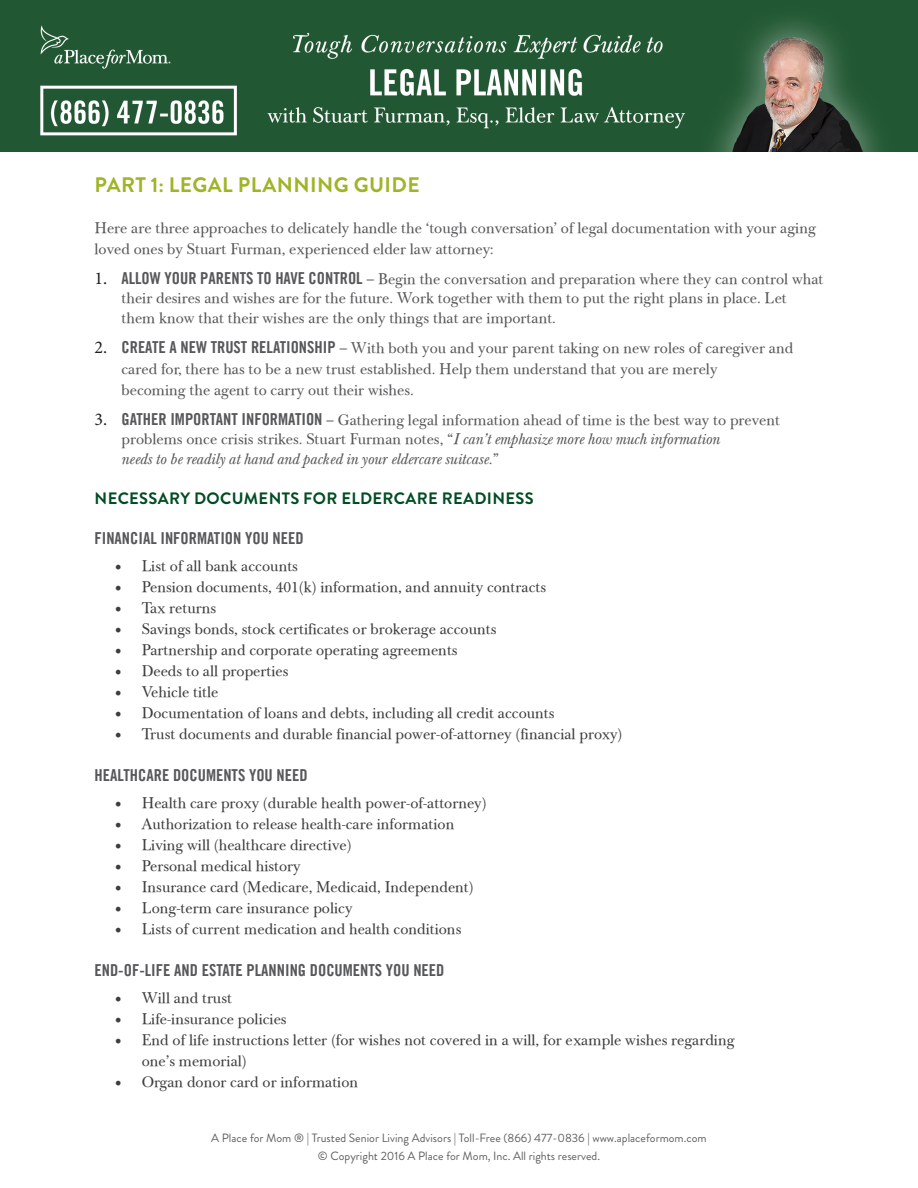
<style>
.page{position:relative;width:918px;height:1188px;background:#fff}
.page>*{position:absolute;margin:0;border:0;box-sizing:border-box;transform-origin:0 0}
.t1{font:700 21px "Brandon Grotesque";letter-spacing:.02em;color:#a0b427}
.t2{font:16.5px "Trade Gothic LT Bold Cond Twenty";color:#57585a}
.t3{font:700 16.5px "Brandon Grotesque";letter-spacing:.02em;color:#004c23}
.t4{font:15px/21px "Baskerville Classico";color:#57585a}
.t5{font:15px/21px "Baskerville Classico";color:#3e3e3f}
.t6{font:12px "Brandon Grotesque";color:#5f5f62}
.s1{font-family:"Minion Pro";font-size:18px;color:#231f20}
.s2{font-family:"Trade Gothic LT Bold Cond Twenty";font-size:16.5px}
.s3{font-style:italic}
.s4{font-family:"Minion Pro";font-size:18px}
</style>
<div class="page">
<img style="left:0;top:0;width:918px;height:151px">
<p class="t1" style="left:95px;top:170px;width:327px">PART 1: LEGAL PLANNING GUIDE</p>
<p class="t4" style="left:94px;top:217px;width:723px">Here are three approaches to delicately handle the ‘tough conversation’ of legal documentation with your aging loved ones by Stuart Furman, experienced elder law attorney:</p>
<p class="t4" style="left:122px;top:269px;width:703px;line-height:19.5px;text-indent:-27px"><span class="s1">1.</span> <span class="s2">ALLOW YOUR PARENTS TO HAVE CONTROL</span> – Begin the conversation and preparation where they can control what their desires and wishes are for the future. Work together with them to put the right plans in place. Let them know that their wishes are the only things that are important.</p>
<p class="t4" style="left:122px;top:337px;width:673px;text-indent:-27px"><span class="s1">2.</span> <span class="s2">CREATE A NEW TRUST RELATIONSHIP</span> – With both you and your parent taking on new roles of caregiver and cared for, there has to be a new trust established. Help them understand that you are merely<br>becoming the agent to carry out their wishes.</p>
<p class="t4" style="left:122px;top:410px;width:660px;line-height:19.6px;text-indent:-27px"><span class="s1">3.</span> <span class="s2">GATHER IMPORTANT INFORMATION</span> – Gathering legal information ahead of time is the best way to prevent problems once crisis strikes. Stuart Furman notes, “<span class="s3">I can’t emphasize more how much information<br>needs to be readily at hand and packed in your eldercare suitcase</span>.”</p>
<p class="t3" style="left:95px;top:486px;width:441px">NECESSARY DOCUMENTS FOR ELDERCARE READINESS</p>
<p class="t2" style="left:94px;top:529px;width:211px">FINANCIAL INFORMATION YOU NEED</p>
<p class="t5" style="left:115px;top:556px;width:185px"><span class="s4">•</span> List of all bank accounts</p>
<p class="t5" style="left:115px;top:577px;width:433px"><span class="s4">•</span> Pension documents, 401(k) information, and annuity contracts</p>
<p class="t5" style="left:115px;top:598px;width:103px"><span class="s4">•</span> Tax returns</p>
<p class="t5" style="left:115px;top:619px;width:383px"><span class="s4">•</span> Savings bonds, stock certificates or brokerage accounts</p>
<p class="t5" style="left:115px;top:640px;width:344px"><span class="s4">•</span> Partnership and corporate operating agreements</p>
<p class="t5" style="left:115px;top:661px;width:175px"><span class="s4">•</span> Deeds to all properties</p>
<p class="t5" style="left:115px;top:682px;width:105px"><span class="s4">•</span> Vehicle title</p>
<p class="t5" style="left:115px;top:703px;width:441px"><span class="s4">•</span> Documentation of loans and debts, including all credit accounts</p>
<p class="t5" style="left:115px;top:724px;width:509px"><span class="s4">•</span> Trust documents and durable financial power-of-attorney (financial proxy)</p>
<p class="t2" style="left:94px;top:766px;width:215px">HEALTHCARE DOCUMENTS YOU NEED</p>
<p class="t5" style="left:115px;top:793px;width:373px"><span class="s4">•</span> Health care proxy (durable health power-of-attorney)</p>
<p class="t5" style="left:115px;top:814px;width:341px"><span class="s4">•</span> Authorization to release health-care information</p>
<p class="t5" style="left:115px;top:835px;width:238px"><span class="s4">•</span> Living will (healthcare directive)</p>
<p class="t5" style="left:115px;top:856px;width:188px"><span class="s4">•</span> Personal medical history</p>
<p class="t5" style="left:115px;top:877px;width:360px"><span class="s4">•</span> Insurance card (Medicare, Medicaid, Independent)</p>
<p class="t5" style="left:115px;top:898px;width:239px"><span class="s4">•</span> Long-term care insurance policy</p>
<p class="t5" style="left:115px;top:919px;width:348px"><span class="s4">•</span> Lists of current medication and health conditions</p>
<p class="t2" style="left:94px;top:961px;width:352px">END-OF-LIFE AND ESTATE PLANNING DOCUMENTS YOU NEED</p>
<p class="t5" style="left:115px;top:988px;width:119px"><span class="s4">•</span> Will and trust</p>
<p class="t5" style="left:115px;top:1009px;width:173px"><span class="s4">•</span> Life-insurance policies</p>
<p class="t5" style="left:142px;top:1030px;width:594px;text-indent:-27px"><span class="s4">•</span> End of life instructions letter (for wishes not covered in a will, for example wishes regarding one’s memorial)</p>
<p class="t5" style="left:115px;top:1072px;width:245px"><span class="s4">•</span> Organ donor card or information</p>
<p class="t6" style="left:211px;top:1130px;width:497px">A Place for Mom ® | Trusted Senior Living Advisors | Toll-Free (866) 477-0836 | www.aplaceformom.com</p>
<p class="t6" style="left:318px;top:1148px;width:284px">© Copyright 2016 A Place for Mom, Inc. All rights reserved.</p>
</div>
